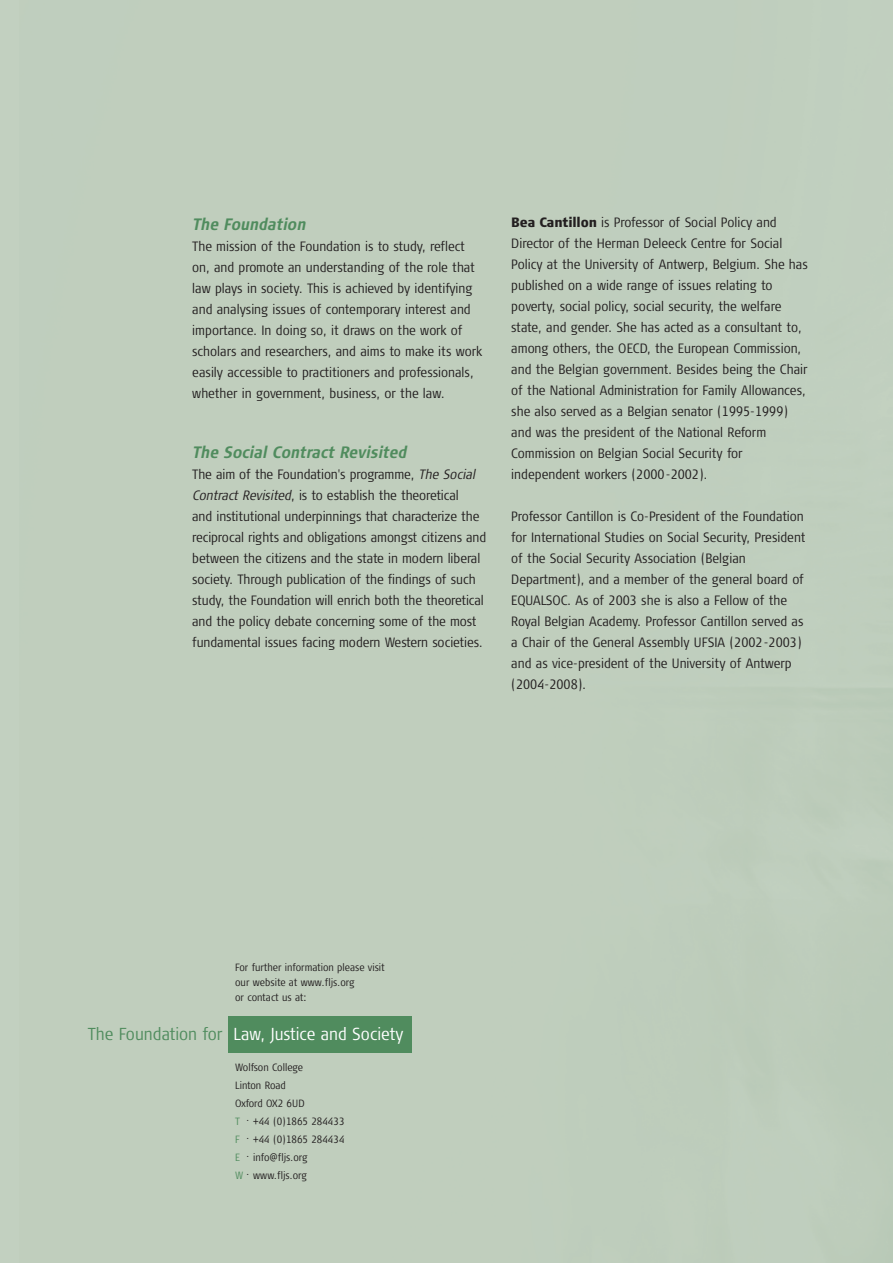
<style>
.page{position:relative;width:893px;height:1263px;background:#fff}
.page>*{position:absolute;margin:0;border:0;box-sizing:border-box;transform-origin:0 0}
.t1{font:300 17.4px "Signa Cond Column";color:#fff}
.t2{font:italic 700 16.5px "Signa Cond Column";letter-spacing:-.01em;color:#508c5e}
.t3{font:300 13.5px/21px "Signa Cond Column";color:#231f20}
.t4{font:300 10.5px/18px "Signa Cond Column";color:#231f20}
.s1{font-style:italic}
.s2{font-weight:900}
.s3{color:#508c5e}
</style>
<div class="page">
<div style="left:0;top:0;width:893px;height:1262px;background:#c2d0c0"></div>
<div style="left:228px;top:1016px;width:183px;height:36px;background:#508c5e"></div>
<p class="t2" style="left:192px;top:217px;width:115px">The Foundation</p>
<p class="t3" style="left:192px;top:236px;width:291px">The mission of the Foundation is to study, reflect on, and promote an understanding of the role that law plays in society. This is achieved by identifying and analysing issues of contemporary interest and importance. In doing so, it draws on the work of scholars and researchers, and aims to make its work easily accessible to practitioners and professionals, whether in government, business, or the law.</p>
<p class="t2" style="left:192px;top:445px;width:216px">The Social Contract Revisited</p>
<p class="t3" style="left:192px;top:464px;width:296px">The aim of the Foundation's programme, <span class="s1">The Social Contract Revisited</span>, is to establish the theoretical<br>and institutional underpinnings that characterize the reciprocal rights and obligations amongst citizens and between the citizens and the state in modern liberal society. Through publication of the findings of such study, the Foundation will enrich both the theoretical and the policy debate concerning some of the most fundamental issues facing modern Western societies.</p>
<p class="t3" style="left:511px;top:212px;width:298px"><span class="s2">Bea Cantillon</span> is Professor of Social Policy and Director of the Herman Deleeck Centre for Social Policy at the University of Antwerp, Belgium. She has published on a wide range of issues relating to poverty, social policy, social security, the welfare state, and gender. She has acted as a consultant to, among others, the OECD, the European Commission, and the Belgian government. Besides being the Chair of the National Administration for Family Allowances, she also served as a Belgian senator (1995-1999) and was the president of the National Reform Commission on Belgian Social Security for independent workers (2000-2002).</p>
<p class="t3" style="left:511px;top:506px;width:295px">Professor Cantillon is Co-President of the Foundation for International Studies on Social Security, President of the Social Security Association (Belgian Department), and a member of the general board of EQUALSOC. As of 2003 she is also a Fellow of the Royal Belgian Academy. Professor Cantillon served as a Chair of the General Assembly UFSIA (2002-2003) and as vice-president of the University of Antwerp (2004-2008).</p>
<p class="t4" style="left:235px;top:960px;width:151px;line-height:15px">For further information please visit our website at www.fljs.org<br>or contact us at:</p>
<p class="t1" style="left:88px;top:1026px;width:317px"><span class="s3">The Foundation for</span> Law, Justice and Society</p>
<p class="t4" style="left:235px;top:1059px;width:111px">Wolfson College<br>Linton Road<br>Oxford OX2 6UD<br><span class="s3">T</span> . +44 (0)1865 284433<br><span class="s3">F</span> . +44 (0)1865 284434<br><span class="s3">E</span> . info@fljs.org<br><span class="s3">W</span> . www.fljs.org</p>
</div>
